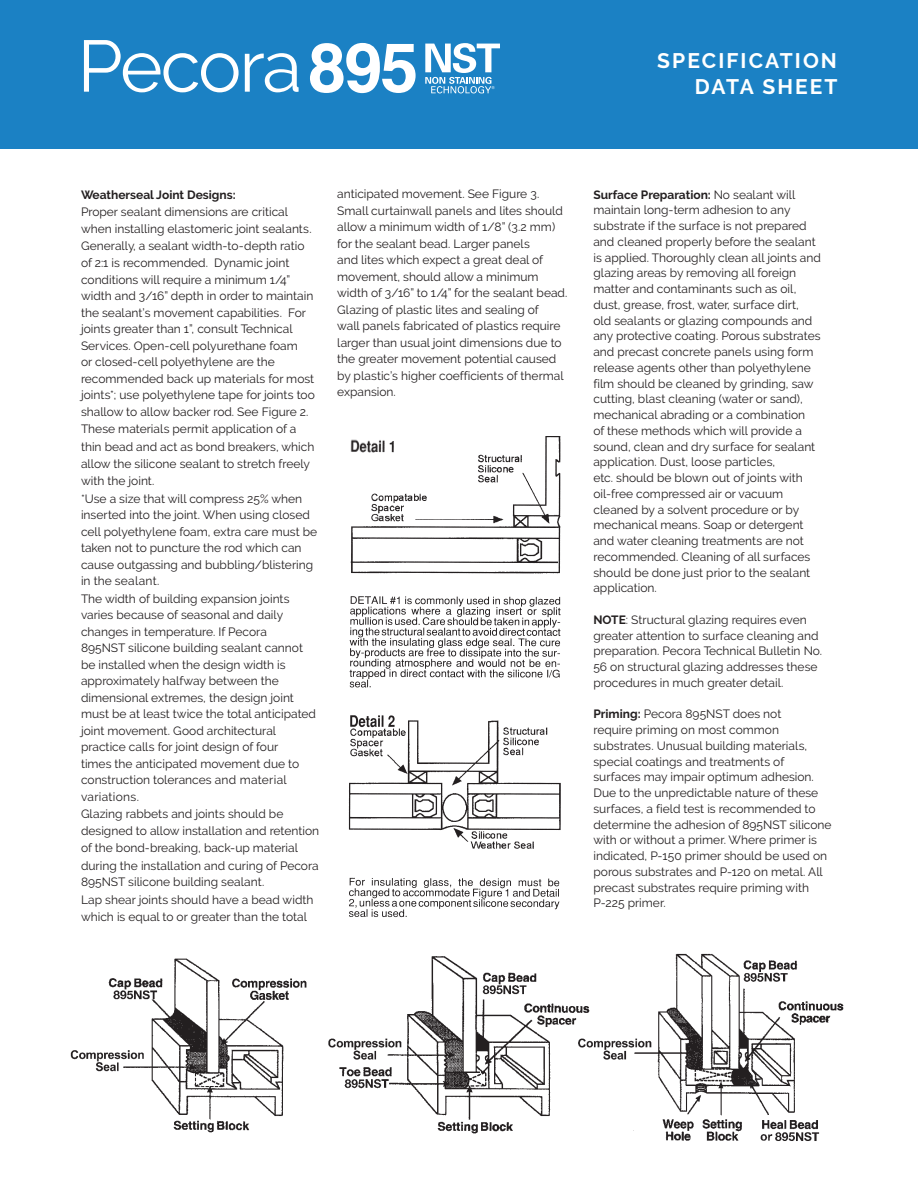
<style>
.page{position:relative;width:918px;height:1188px;background:#fff}
.page>*{position:absolute;margin:0;border:0;box-sizing:border-box;transform-origin:0 0}
.t1{font:72.75px "Raleway";letter-spacing:-.035em;color:#fff}
.t2{font:700 21px/25.2px "Raleway";letter-spacing:.1em;color:#fff;text-align:right}
.t3{font:12px/16.8px "Raleway";color:#231f20}
.t4{font:700 12px "Raleway";color:#231f20}
.s1{font-family:"Helvetica";font-weight:700;font-size:68.4px}
.s2{font-weight:700}
</style>
<div class="page">
<div style="left:0;top:0;width:918px;height:148px;background:#1b81c4"></div>
<img style="left:70px;top:953px;width:774px;height:188px">
<img style="left:348px;top:437px;width:213px;height:481px">
<svg style="left:348px;top:437px;width:81px;height:24px"></svg>
<svg style="left:425px;top:43px;width:75px;height:50px"></svg>
<h1 class="t1" style="left:77px;top:24px;width:342px">Pecora<span class="s1">895</span></h1>
<h2 class="t2" style="left:657px;top:48px;width:182px">SPECIFICATION<br>DATA SHEET</h2>
<p class="t4" style="left:81px;top:188px;width:156px">Weatherseal Joint Designs:</p>
<p class="t3" style="left:81px;top:203px;width:240px">Proper sealant dimensions are critical when installing elastomeric joint sealants.<br>Generally, a sealant width-to-depth ratio<br>of 2:1 is recommended. Dynamic joint conditions will require a minimum 1/4” width and 3/16” depth in order to maintain the sealant’s movement capabilities. For joints greater than 1”, consult Technical Services. Open-cell polyurethane foam<br>or closed-cell polyethylene are the recommended back up materials for most joints*; use polyethylene tape for joints too shallow to allow backer rod. See Figure 2.<br>These materials permit application of a thin bead and act as bond breakers, which allow the silicone sealant to stretch freely with the joint.<br>*Use a size that will compress 25% when inserted into the joint. When using closed cell polyethylene foam, extra care must be taken not to puncture the rod which can cause outgassing and bubbling/blistering in the sealant.<br>The width of building expansion joints varies because of seasonal and daily changes in temperature. If Pecora<br>895NST silicone building sealant cannot be installed when the design width is approximately halfway between the dimensional extremes, the design joint must be at least twice the total anticipated joint movement. Good architectural practice calls for joint design of four<br>times the anticipated movement due to construction tolerances and material variations.<br>Glazing rabbets and joints should be designed to allow installation and retention of the bond-breaking, back-up material during the installation and curing of Pecora 895NST silicone building sealant.<br>Lap shear joints should have a bead width which is equal to or greater than the total</p>
<p class="t3" style="left:337px;top:186px;width:232px">anticipated movement. See Figure 3.<br>Small curtainwall panels and lites should allow a minimum width of 1/8” (3.2 mm) for the sealant bead. Larger panels<br>and lites which expect a great deal of movement, should allow a minimum width of 3/16” to 1/4” for the sealant bead.<br>Glazing of plastic lites and sealing of<br>wall panels fabricated of plastics require larger than usual joint dimensions due to the greater movement potential caused by plastic’s higher coefficients of thermal expansion.</p>
<p class="t3" style="left:593px;top:187px;width:229px;line-height:15.8px"><span class="s2">Surface Preparation:</span> No sealant will maintain long-term adhesion to any substrate if the surface is not prepared and cleaned properly before the sealant is applied. Thoroughly clean all joints and glazing areas by removing all foreign matter and contaminants such as oil, dust, grease, frost, water, surface dirt,<br>old sealants or glazing compounds and any protective coating. Porous substrates and precast concrete panels using form release agents other than polyethylene film should be cleaned by grinding, saw cutting, blast cleaning (water or sand), mechanical abrading or a combination<br>of these methods which will provide a sound, clean and dry surface for sealant application. Dust, loose particles,<br>etc. should be blown out of joints with oil-free compressed air or vacuum cleaned by a solvent procedure or by mechanical means. Soap or detergent and water cleaning treatments are not recommended. Cleaning of all surfaces should be done just prior to the sealant application.</p>
<p class="t3" style="left:593px;top:612px;width:230px;line-height:15.8px"><span class="s2">NOTE</span>: Structural glazing requires even greater attention to surface cleaning and preparation. Pecora Technical Bulletin No.<br>56 on structural glazing addresses these procedures in much greater detail.</p>
<p class="t3" style="left:593px;top:706px;width:240px;line-height:15.8px"><span class="s2">Priming:</span> Pecora 895NST does not<br>require priming on most common substrates. Unusual building materials, special coatings and treatments of surfaces may impair optimum adhesion.<br>Due to the unpredictable nature of these surfaces, a field test is recommended to determine the adhesion of 895NST silicone with or without a primer. Where primer is indicated, P-150 primer should be used on porous substrates and P-120 on metal. All precast substrates require priming with P-225 primer.</p>
</div>
